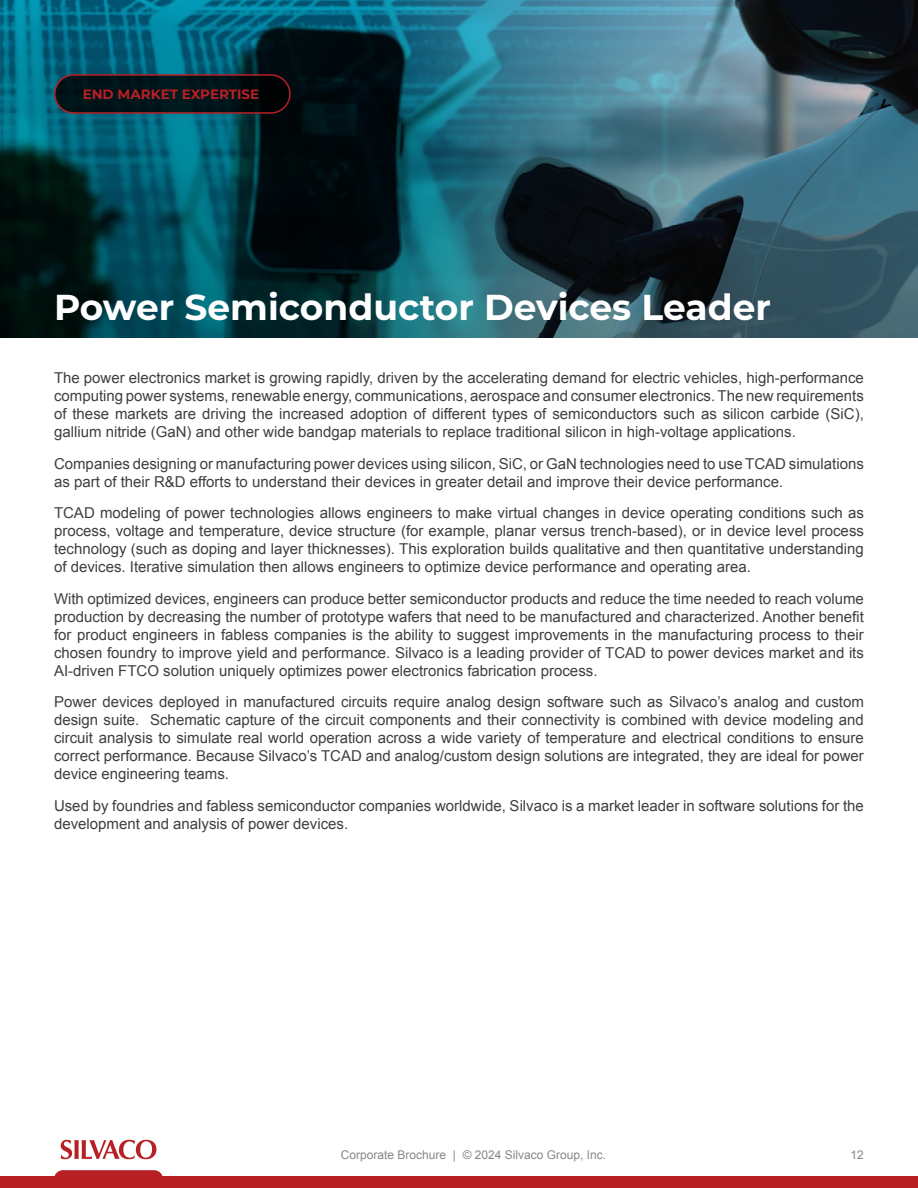
<style>
.page{position:relative;width:918px;height:1188px;background:#fff}
.page>*{position:absolute;margin:0;border:0;box-sizing:border-box;transform-origin:0 0}
.t1{font:700 36px "Montserrat";color:#fff}
.t2{font:15px/18px "Arial";color:#3f3f3f;text-align:justify}
.t3{font:700 13.5px "Montserrat";color:#b72025}
.t4{font:12px "Arial";color:#8a8686}
</style>
<div class="page">
<div style="left:0;top:1176px;width:918px;height:12px;background:#b72025"></div>
<div style="left:54px;top:1170px;width:109px;height:18px;background:#b72025;border-radius:9px"></div>
<svg style="left:61px;top:1140px;width:95px;height:19px"></svg>
<img style="left:0;top:0;width:918px;height:338px">
<div style="left:55px;top:75px;width:235px;height:38px;background:linear-gradient(to right,#00191f,#020b0d);border-radius:19px"></div>
<div style="left:54px;top:74px;width:237px;height:40px;border:2px solid #b72025;border-radius:19px"></div>
<p class="t3" style="left:83px;top:84px;width:178px">END MARKET EXPERTISE</p>
<h1 class="t1" style="left:54px;top:281px;width:718px">Power Semiconductor Devices Leader</h1>
<p class="t2" style="left:54px;top:369px;width:811px">The power electronics market is growing rapidly, driven by the accelerating demand for electric vehicles, high-performance computing power systems, renewable energy, communications, aerospace and consumer electronics. The new requirements of these markets are driving the increased adoption of different types of semiconductors such as silicon carbide (SiC), gallium nitride (GaN) and other wide bandgap materials to replace traditional silicon in high-voltage applications.</p>
<p class="t2" style="left:54px;top:455px;width:811px">Companies designing or manufacturing power devices using silicon, SiC, or GaN technologies need to use TCAD simulations as part of their R&amp;D efforts to understand their devices in greater detail and improve their device performance.</p>
<p class="t2" style="left:54px;top:504px;width:812px">TCAD modeling of power technologies allows engineers to make virtual changes in device operating conditions such as process, voltage and temperature, device structure (for example, planar versus trench-based), or in device level process technology (such as doping and layer thicknesses). This exploration builds qualitative and then quantitative understanding of devices. Iterative simulation then allows engineers to optimize device performance and operating area.</p>
<p class="t2" style="left:54px;top:590px;width:812px">With optimized devices, engineers can produce better semiconductor products and reduce the time needed to reach volume production by decreasing the number of prototype wafers that need to be manufactured and characterized. Another benefit for product engineers in fabless companies is the ability to suggest improvements in the manufacturing process to their chosen foundry to improve yield and performance. Silvaco is a leading provider of TCAD to power devices market and its AI-driven FTCO solution uniquely optimizes power electronics fabrication process.</p>
<p class="t2" style="left:54px;top:693px;width:811px">Power devices deployed in manufactured circuits require analog design software such as Silvaco’s analog and custom design suite. Schematic capture of the circuit components and their connectivity is combined with device modeling and circuit analysis to simulate real world operation across a wide variety of temperature and electrical conditions to ensure correct performance. Because Silvaco’s TCAD and analog/custom design solutions are integrated, they are ideal for power device engineering teams.</p>
<p class="t2" style="left:54px;top:797px;width:811px">Used by foundries and fabless semiconductor companies worldwide, Silvaco is a market leader in software solutions for the development and analysis of power devices.</p>
<p class="t4" style="left:341px;top:1147px;width:267px">Corporate Brochure | © 2024 Silvaco Group, Inc.</p>
<p class="t4" style="left:851px;top:1147px;width:15px">12</p>
</div>
